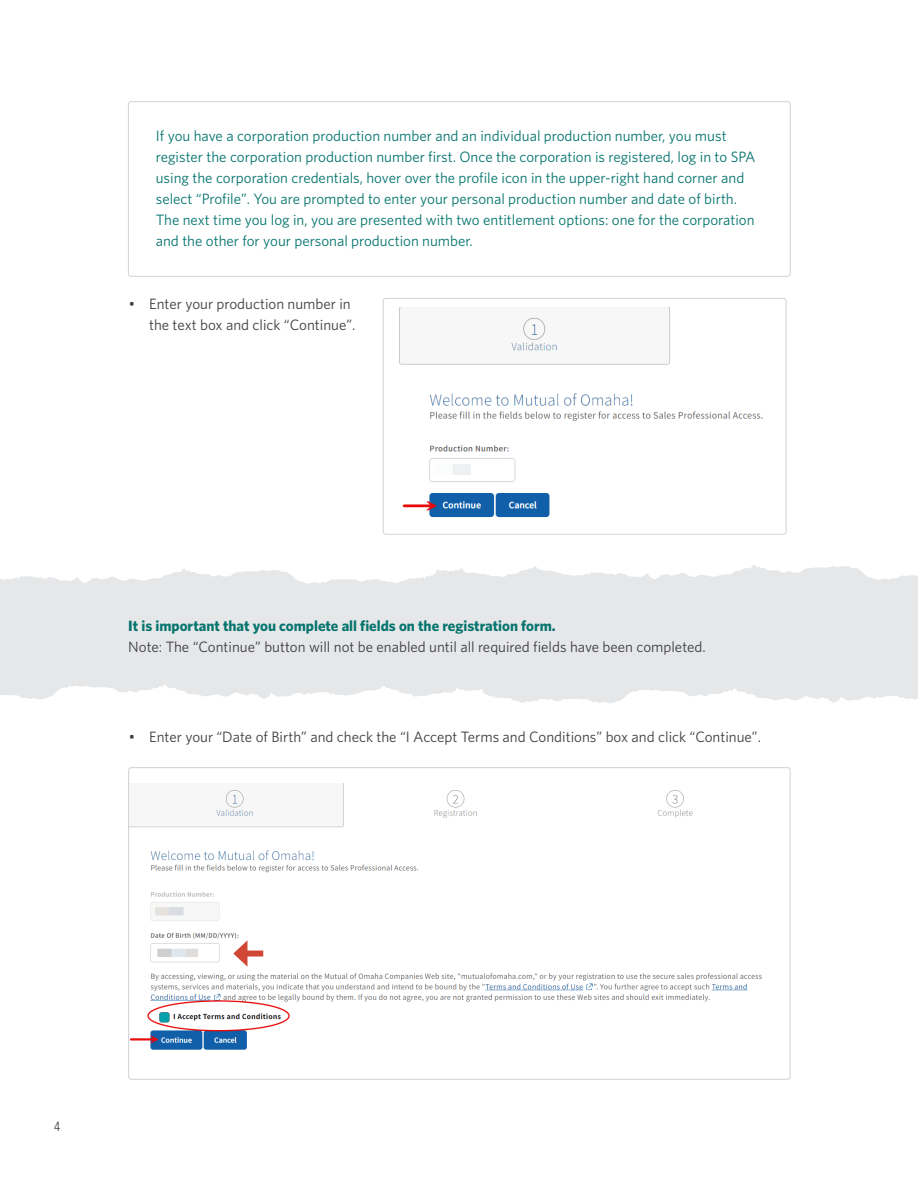
<style>
.page{position:relative;width:918px;height:1188px;background:#fff}
.page>*{position:absolute;margin:0;border:0;box-sizing:border-box;transform-origin:0 0}
._1_Body_Text_left{font:15px/21px "Whitney";color:#05746e}
._1_Body_Text_left-2{font:15px/21px "Whitney";color:#3e3e3f}
._1_Body_Text_left-3{font:700 15px "Whitney";color:#05746e}
.t1{font:13.5px "Whitney Condensed";color:#3e3e3f}
</style>
<div class="page">
<img style="left:399px;top:308px;width:364px;height:210px">
<div style="left:383px;top:298px;width:404px;height:237px;border:1px solid #d1d2d4;border-radius:3px"></div>
<img style="left:130px;top:783px;width:632px;height:267px">
<div style="left:242px;top:951px;width:21px;height:6px;background:#d04835"></div>
<svg style="left:233px;top:940px;width:14px;height:27px"></svg>
<div style="left:128px;top:101px;width:663px;height:176px;border:1px solid #d1d2d4;border-radius:3px"></div>
<svg style="left:0;top:565px;width:918px;height:138px;background:#e9eaeb"></svg>
<p class="_1_Body_Text_left" style="left:156px;top:125px;width:601px">If you have a corporation production number and an individual production number, you must register the corporation production number first. Once the corporation is registered, log in to SPA using the corporation credentials, hover over the profile icon in the upper-right hand corner and select “Profile”. You are prompted to enter your personal production number and date of birth.<br>The next time you log in, you are presented with two entitlement options: one for the corporation and the other for your personal production number.</p>
<p class="_1_Body_Text_left-2" style="left:149px;top:293px;width:208px;text-indent:-20px">• Enter your production number in the text box and click “Continue”.</p>
<p class="_1_Body_Text_left-3" style="left:128px;top:615px;width:429px">It is important that you complete all fields on the registration form.</p>
<p class="_1_Body_Text_left-2" style="left:128px;top:636px;width:579px">Note: The “Continue” button will not be enabled until all required fields have been completed.</p>
<p class="_1_Body_Text_left-2" style="left:129px;top:726px;width:634px">• Enter your “Date of Birth” and check the “I Accept Terms and Conditions” box and click “Continue”.</p>
<p class="t1" style="left:54px;top:1118px;width:7px">4</p>
</div>
